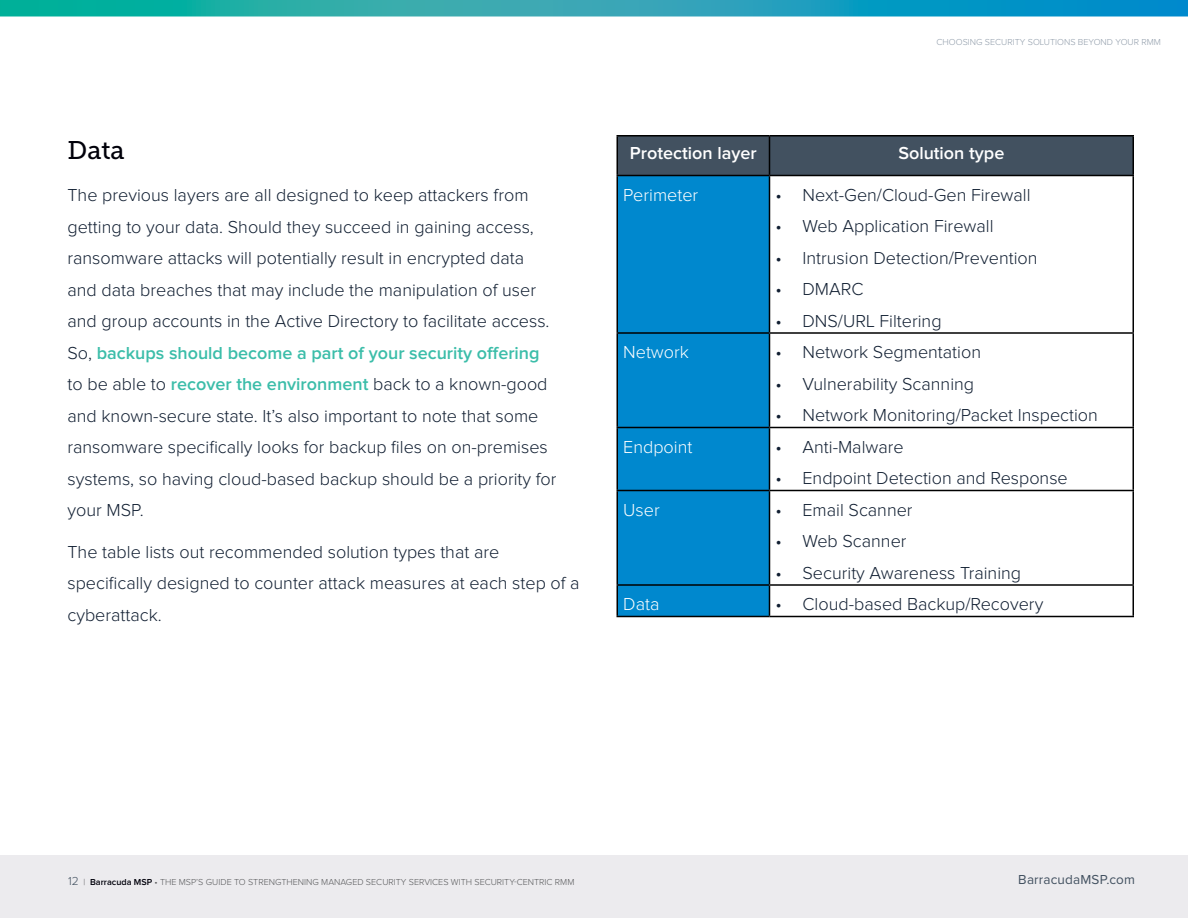
<style>
.page{position:relative;width:1188px;height:918px;background:#fff}
.page>*{position:absolute;margin:0;border:0;box-sizing:border-box;transform-origin:0 0}
.t1{font:25.5px "Museo Slab 500";color:#00000a}
.t2{font:300 18px/31.5px "Proxima Nova";color:#111f32}
.t3{font:300 18px "Proxima Nova";color:#fff}
.t4{font:600 18px "Proxima Nova";color:#fff}
.t5{font:13.5px "Proxima Nova";letter-spacing:.015em;color:#425160}
.t6{font:300 9px "Proxima Nova";color:#58595b}
.t7{font:300 9px "Proxima Nova";color:#919daa}
.s1{font-weight:600;color:#3bbda9}
.s2{font-size:12px;color:#425160}
.s3{font-weight:600;color:#00000a}
</style>
<div class="page">
<div style="left:0;top:855px;width:1188px;height:63px;background:#ecebee"></div>
<svg style="left:0;top:0;width:1188px;height:16px;background:#1aa3b4"></svg>
<div style="left:618px;top:136px;width:514px;height:39px;background:#425160"></div>
<div style="left:618px;top:176px;width:151px;height:440px;background:#0088ce"></div>
<hr style="left:616px;top:135px;width:154px;height:1px;background:#000">
<hr style="left:616px;top:136px;width:2px;height:39px;background:#000">
<hr style="left:770px;top:135px;width:364px;height:1px;background:#000">
<hr style="left:769px;top:136px;width:1px;height:39px;background:#000">
<hr style="left:1132px;top:136px;width:2px;height:39px;background:#000">
<hr style="left:616px;top:175px;width:154px;height:1px;background:#000">
<hr style="left:616px;top:176px;width:2px;height:156px;background:#000">
<hr style="left:770px;top:175px;width:364px;height:1px;background:#000">
<hr style="left:769px;top:176px;width:1px;height:156px;background:#000">
<hr style="left:1132px;top:176px;width:2px;height:156px;background:#000">
<hr style="left:616px;top:332px;width:154px;height:2px;background:#000">
<hr style="left:616px;top:334px;width:2px;height:93px;background:#000">
<hr style="left:770px;top:332px;width:364px;height:2px;background:#000">
<hr style="left:769px;top:334px;width:1px;height:93px;background:#000">
<hr style="left:1132px;top:334px;width:2px;height:93px;background:#000">
<hr style="left:616px;top:427px;width:154px;height:1px;background:#000">
<hr style="left:616px;top:428px;width:2px;height:62px;background:#000">
<hr style="left:770px;top:427px;width:364px;height:1px;background:#000">
<hr style="left:769px;top:428px;width:1px;height:62px;background:#000">
<hr style="left:1132px;top:428px;width:2px;height:62px;background:#000">
<hr style="left:616px;top:490px;width:154px;height:1px;background:#000">
<hr style="left:616px;top:491px;width:2px;height:93px;background:#000">
<hr style="left:770px;top:490px;width:364px;height:1px;background:#000">
<hr style="left:769px;top:491px;width:1px;height:93px;background:#000">
<hr style="left:1132px;top:491px;width:2px;height:93px;background:#000">
<hr style="left:616px;top:584px;width:154px;height:2px;background:#000">
<hr style="left:616px;top:586px;width:2px;height:30px;background:#000">
<hr style="left:770px;top:584px;width:364px;height:2px;background:#000">
<hr style="left:769px;top:586px;width:1px;height:30px;background:#000">
<hr style="left:1132px;top:586px;width:2px;height:30px;background:#000">
<hr style="left:616px;top:616px;width:154px;height:1px;background:#000">
<hr style="left:770px;top:616px;width:364px;height:1px;background:#000">
<h1 class="t1" style="left:68px;top:136px;width:59px">Data</h1>
<p class="t2" style="left:68px;top:180px;width:491px">The previous layers are all designed to keep attackers from getting to your data. Should they succeed in gaining access, ransomware attacks will potentially result in encrypted data and data breaches that may include the manipulation of user and group accounts in the Active Directory to facilitate access.<br>So, <span class="s1">backups should become a part of your security offering </span>to be able to <span class="s1">recover the environment</span> back to a known-good and known-secure state. It’s also important to note that some ransomware specifically looks for backup files on on-premises systems, so having cloud-based backup should be a priority for your MSP.</p>
<p class="t2" style="left:68px;top:537px;width:514px">The table lists out recommended solution types that are specifically designed to counter attack measures at each step of a cyberattack.</p>
<p class="t7" style="left:937px;top:37px;width:226px">Choosing security solutions beyond your RMM</p>
<p class="t4" style="left:630px;top:143px;width:128px">Protection layer</p>
<p class="t4" style="left:898px;top:143px;width:108px">Solution type</p>
<p class="t3" style="left:623px;top:185px;width:77px">Perimeter</p>
<p class="t2" style="left:776px;top:180px;width:257px">• Next-Gen/Cloud-Gen Firewall</p>
<p class="t2" style="left:776px;top:211px;width:220px">• Web Application Firewall</p>
<p class="t2" style="left:776px;top:243px;width:264px">• I ntrusion Detection/Prevention</p>
<p class="t2" style="left:776px;top:274px;width:66px">• DMARC</p>
<p class="t2" style="left:776px;top:306px;width:168px">• DNS/URL Filtering</p>
<p class="t3" style="left:623px;top:343px;width:67px">N etwork</p>
<p class="t2" style="left:776px;top:337px;width:207px">• Network Segmentation</p>
<p class="t2" style="left:776px;top:369px;width:200px">• Vulnerability Scanning</p>
<p class="t2" style="left:776px;top:400px;width:324px">• Network Monitoring/Packet I nspection</p>
<p class="t3" style="left:623px;top:437px;width:71px">Endpoint</p>
<p class="t2" style="left:776px;top:432px;width:130px">• Anti-Malware</p>
<p class="t2" style="left:776px;top:463px;width:294px">• Endpoint Detection and Response</p>
<p class="t3" style="left:623px;top:500px;width:38px">User</p>
<p class="t2" style="left:776px;top:495px;width:139px">• Email Scanner</p>
<p class="t2" style="left:776px;top:526px;width:133px">• Web Scanner</p>
<p class="t2" style="left:776px;top:558px;width:247px">• Security Awareness Training</p>
<p class="t3" style="left:623px;top:595px;width:38px">Data</p>
<p class="t2" style="left:776px;top:589px;width:269px">• Cloud-based Backup/Recovery</p>
<p class="t6" style="left:68px;top:877px;width:508px"><span class="s2">12</span> | <span class="s3">Barracuda MSP</span> • The MSP’s Guide to Strengthening Managed Security Services with Security-Centric RMM</p>
<p class="t5" style="left:1018px;top:869px;width:118px">BarracudaMSP.com</p>
</div>
